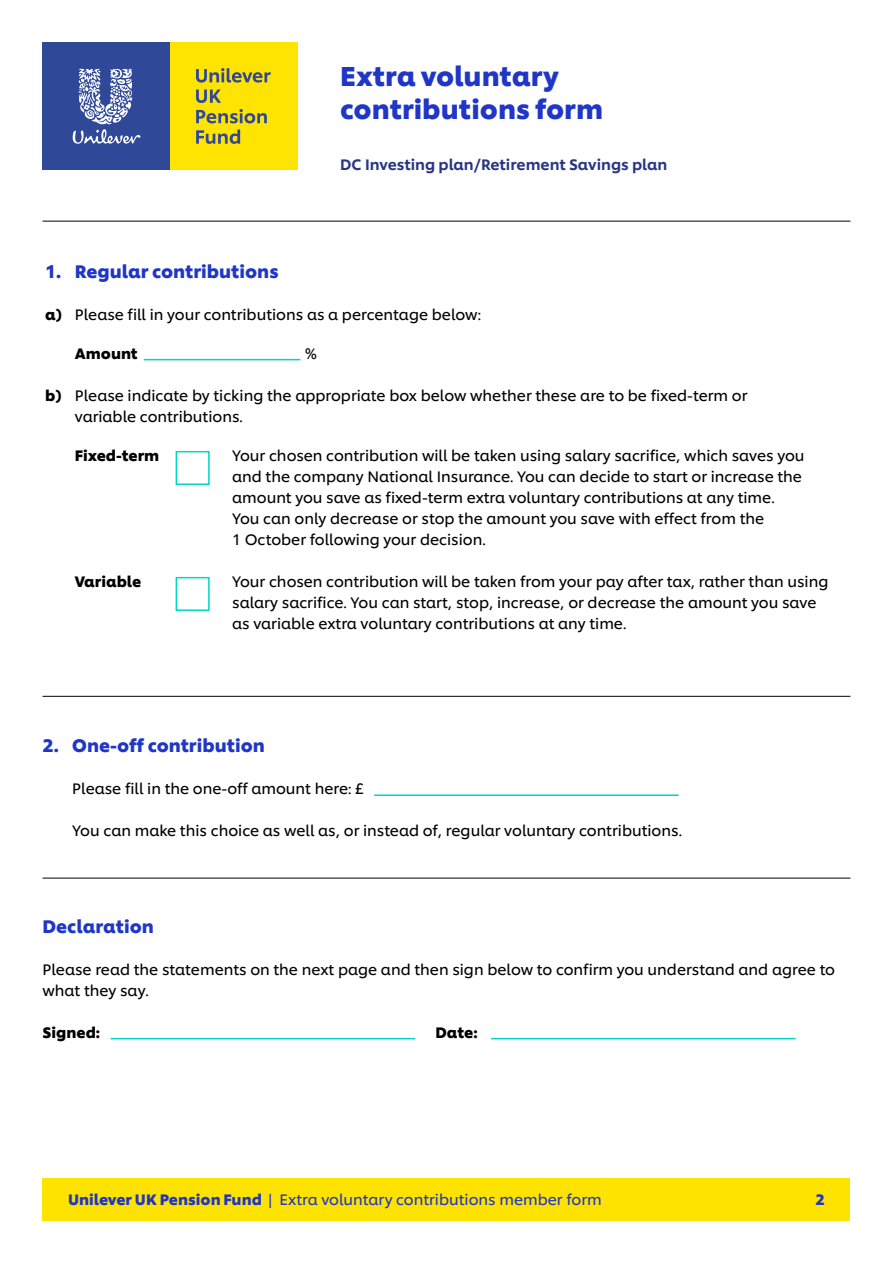
<style>
.page{position:relative;width:893px;height:1263px;background:#fff}
.page>*{position:absolute;margin:0;border:0;box-sizing:border-box;transform-origin:0 0}
.t1{font:700 27px/33px "Unilever Shilling";color:#1f36c7}
.t2{font:700 18px "Unilever Shilling";color:#1f36c7}
.t3{font:15px/21px "Unilever Shilling";color:#000}
.t4{font:15px "Unilever Shilling";color:#1f36c7}
.t5{font:500 15px "Unilever Shilling";color:#283583}
.t6{font:700 15px "Unilever Shilling";color:#000}
.t7{font:700 15px "Unilever Shilling";color:#1f36c7}
.s1{font-weight:700}
</style>
<div class="page">
<div style="left:43px;top:43px;width:127px;height:127px;background:#2f4898"></div>
<div style="left:170px;top:43px;width:128px;height:127px;background:#ffe301"></div>
<svg style="left:196px;top:129px;width:44px;height:15px"></svg>
<svg style="left:196px;top:109px;width:71px;height:14px"></svg>
<svg style="left:196px;top:89px;width:25px;height:14px"></svg>
<svg style="left:196px;top:68px;width:75px;height:15px"></svg>
<svg style="left:73px;top:69px;width:67px;height:75px"></svg>
<div style="left:43px;top:1178px;width:807px;height:42px;background:#ffe300"></div>
<hr style="left:43px;top:221px;width:807px;height:1px;background:#000">
<hr style="left:43px;top:696px;width:807px;height:1px;background:#000">
<hr style="left:43px;top:878px;width:807px;height:1px;background:#000">
<hr style="left:144px;top:359px;width:156px;height:1px;background:#00d7c4">
<hr style="left:374px;top:794px;width:305px;height:2px;background:#00d7c4">
<hr style="left:111px;top:1038px;width:304px;height:1px;background:#00d7c4">
<hr style="left:491px;top:1038px;width:305px;height:1px;background:#00d7c4">
<div style="left:176px;top:451px;width:34px;height:34px;border:2px solid #00d7c4"></div>
<div style="left:176px;top:577px;width:34px;height:34px;border:2px solid #00d7c4"></div>
<h1 class="t1" style="left:340px;top:57px;width:264px">Extra voluntary contributions form</h1>
<p class="t5" style="left:340px;top:153px;width:329px">DC Investing plan/Retirement Savings plan</p>
<p class="t2" style="left:45px;top:257px;width:235px">1. Regular contributions</p>
<p class="t3" style="left:45px;top:303px;width:437px"><span class="s1">a)</span> Please fill in your contributions as a percentage below:</p>
<p class="t6" style="left:75px;top:342px;width:65px">Amount</p>
<p class="t3" style="left:75px;top:384px;width:674px;text-indent:-30px"><span class="s1">b)</span> Please indicate by ticking the appropriate box below whether these are to be fixed-term or variable contributions.</p>
<p class="t6" style="left:75px;top:444px;width:86px">Fixed-term</p>
<p class="t3" style="left:232px;top:444px;width:574px">Your chosen contribution will be taken using salary sacrifice, which saves you and the company National Insurance. You can decide to start or increase the amount you save as fixed-term extra voluntary contributions at any time.<br>You can only decrease or stop the amount you save with effect from the<br>1 October following your decision.</p>
<p class="t6" style="left:75px;top:570px;width:68px">Variable</p>
<p class="t3" style="left:232px;top:570px;width:598px">Your chosen contribution will be taken from your pay after tax, rather than using salary sacrifice. You can start, stop, increase, or decrease the amount you save as variable extra voluntary contributions at any time.</p>
<p class="t3" style="left:305px;top:342px;width:13px">%</p>
<p class="t2" style="left:43px;top:731px;width:224px">2. One-off contribution</p>
<p class="t3" style="left:72px;top:776px;width:293px">Please fill in the one-off amount here: £</p>
<p class="t3" style="left:72px;top:818px;width:611px">You can make this choice as well as, or instead of, regular voluntary contributions.</p>
<p class="t2" style="left:43px;top:913px;width:113px">Declaration</p>
<p class="t3" style="left:43px;top:958px;width:794px">Please read the statements on the next page and then sign below to confirm you understand and agree to what they say.</p>
<p class="t6" style="left:43px;top:1021px;width:59px">Signed:</p>
<p class="t6" style="left:436px;top:1021px;width:44px">Date:</p>
<p class="t4" style="left:68px;top:1188px;width:535px"><span class="s1">Unilever UK Pension Fund</span> | Extra voluntary contributions member form</p>
<p class="t7" style="left:816px;top:1187px;width:11px">2</p>
</div>
